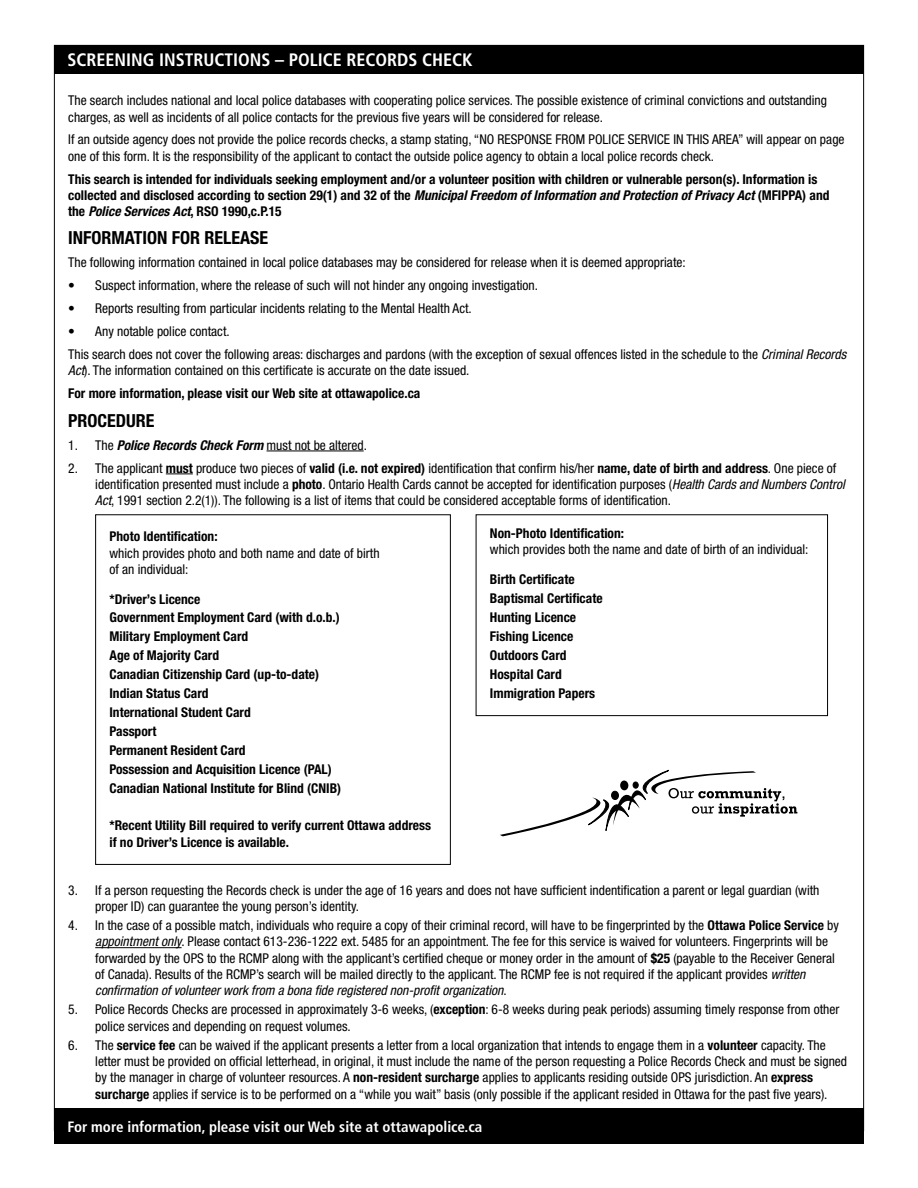
<style>
.page{position:relative;width:918px;height:1188px;background:#fff}
.page>*{position:absolute;margin:0;border:0;box-sizing:border-box;transform-origin:0 0}
.t1{font:700 condensed 18px "Frutiger";color:#fff}
.t2{font:700 condensed 18px "Helvetica Neue LT Std";color:#000}
.t3{font:700 condensed 15px "Frutiger";color:#fff}
.t4{font:condensed 13.5px/16.2px "Helvetica Neue LT Std";color:#000}
.t5{font:700 condensed 13.5px/18.9px "Helvetica Neue LT Std";color:#000}
.s1{font-style:italic}
.s2{font-weight:700}
.s3{font-weight:700;font-style:italic}
</style>
<div class="page">
<hr style="left:267px;top:451px;width:97px;height:1px;background:#000">
<svg style="left:166px;top:474px;width:27px;height:1px"></svg>
<hr style="left:95px;top:947px;width:87px;height:1px;background:#000">
<div style="left:95px;top:514px;width:356px;height:351px;border:1px solid #000"></div>
<div style="left:476px;top:514px;width:352px;height:202px;border:1px solid #000"></div>
<div style="left:54px;top:45px;width:810px;height:29px;background:#000"></div>
<div style="left:54px;top:1108px;width:810px;height:36px;background:#000"></div>
<svg style="left:500px;top:769px;width:297px;height:68px"></svg>
<h1 class="t1" style="left:68px;top:49px;width:406px">SCREENING INSTRUCTIONS – POLICE RECORDS CHECK</h1>
<p class="t4" style="left:68px;top:92px;width:760px">The search includes national and local police databases with cooperating police services. The possible existence of criminal convictions and outstanding charges, as well as incidents of all police contacts for the previous five years will be considered for release.</p>
<p class="t4" style="left:68px;top:132px;width:778px">If an outside agency does not provide the police records checks, a stamp stating, “NO RESPONSE FROM POLICE SERVICE IN THIS AREA” will appear on page one of this form. It is the responsibility of the applicant to contact the outside police agency to obtain a local police records check.</p>
<p class="t5" style="left:68px;top:171px;width:763px;line-height:16.2px">This search is intended for individuals seeking employment and/or a volunteer position with children or vulnerable person(s). Information is collected and disclosed according to section 29(1) and 32 of the <span class="s1">Municipal Freedom of Information and Protection of Privacy Act</span> (MFIPPA) and the <span class="s1">Police Services Act</span>, RSO 1990,c.P.15</p>
<h1 class="t2" style="left:68px;top:227px;width:201px">INFORMATION FOR RELEASE</h1>
<p class="t4" style="left:68px;top:254px;width:619px">The following information contained in local police databases may be considered for release when it is deemed appropriate:</p>
<p class="t4" style="left:68px;top:277px;width:471px">• Suspect information, where the release of such will not hinder any ongoing investigation.</p>
<p class="t4" style="left:68px;top:300px;width:405px">• Reports resulting from particular incidents relating to the Mental Health Act.</p>
<p class="t4" style="left:68px;top:320px;width:780px;line-height:23px">• Any notable police contact.<br>This search does not cover the following areas: discharges and pardons (with the exception of sexual offences listed in the schedule to the <span class="s1">Criminal Records</span></p>
<p class="t4" style="left:68px;top:359px;width:403px;line-height:23px"><span class="s1">Act</span>). The information contained on this certificate is accurate on the date issued.<br><span class="s2">For more information, please visit our Web site at ottawapolice.ca</span></p>
<h1 class="t2" style="left:68px;top:409px;width:88px">PROCEDURE</h1>
<p class="t4" style="left:68px;top:437px;width:300px">1. The <span class="s3">Police Records Check Form</span> must not be altered.</p>
<p class="t4" style="left:95px;top:460px;width:751px;text-indent:-27px">2. The applicant <span class="s2">must</span> produce two pieces of <span class="s2">valid (i.e. not expired)</span> identification that confirm his/her <span class="s2">name, date of birth and address</span>. One piece of identification presented must include a <span class="s2">photo</span>. Ontario Health Cards cannot be accepted for identification purposes (<span class="s1">Health Cards and Numbers Control<br>Act</span>, 1991 section 2.2(1)). The following is a list of items that could be considered acceptable forms of identification.</p>
<p class="t5" style="left:110px;top:527px;width:110px">Photo Identification:</p>
<p class="t4" style="left:110px;top:545px;width:272px">which provides photo and both name and date of birth of an individual:</p>
<p class="t5" style="left:110px;top:589px;width:233px">*Driver’s Licence<br>Government Employment Card (with d.o.b.)<br>Military Employment Card<br>Age of Majority Card<br>Canadian Citizenship Card (up-to-date)<br>Indian Status Card<br>International Student Card<br>Passport<br>Permanent Resident Card<br>Possession and Acquisition Licence (PAL)<br>Canadian National Institute for Blind (CNIB)</p>
<p class="t5" style="left:110px;top:817px;width:323px;line-height:16.2px">*Recent Utility Bill required to verify current Ottawa address if no Driver’s Licence is available.</p>
<p class="t5" style="left:490px;top:524px;width:136px">Non-Photo Identification:</p>
<p class="t4" style="left:490px;top:542px;width:320px">which provides both the name and date of birth of an individual:</p>
<p class="t5" style="left:490px;top:570px;width:114px">Birth Certificate<br>Baptismal Certificate<br>Hunting Licence<br>Fishing Licence<br>Outdoors Card<br>Hospital Card<br>Immigration Papers</p>
<p class="t4" style="left:95px;top:882px;width:726px;text-indent:-27px">3. If a person requesting the Records check is under the age of 16 years and does not have sufficient indentification a parent or legal guardian (with proper ID) can guarantee the young person’s identity.</p>
<p class="t4" style="left:95px;top:917px;width:745px;text-indent:-27px">4. In the case of a possible match, individuals who require a copy of their criminal record, will have to be fingerprinted by the <span class="s2">Ottawa Police Service</span> by <span class="s1">appointment only</span>. Please contact 613-236-1222 ext. 5485 for an appointment. The fee for this service is waived for volunteers. Fingerprints will be forwarded by the OPS to the RCMP along with the applicant’s certified cheque or money order in the amount of <span class="s2">$25</span> (payable to the Receiver General of Canada). Results of the RCMP’s search will be mailed directly to the applicant. The RCMP fee is not required if the applicant provides <span class="s1">written confirmation of volunteer work from a bona fide registered non-profit organization</span>.</p>
<p class="t4" style="left:95px;top:1001px;width:746px;text-indent:-27px">5. Police Records Checks are processed in approximately 3-6 weeks, (<span class="s2">exception</span>: 6-8 weeks during peak periods) assuming timely response from other police services and depending on request volumes.</p>
<p class="t4" style="left:95px;top:1037px;width:753px;text-indent:-27px">6. The <span class="s2">service fee</span> can be waived if the applicant presents a letter from a local organization that intends to engage them in a <span class="s2">volunteer</span> capacity. The letter must be provided on official letterhead, in original, it must include the name of the person requesting a Police Records Check and must be signed by the manager in charge of volunteer resources. A <span class="s2">non-resident surcharge</span> applies to applicants residing outside OPS jurisdiction. An <span class="s2">express surcharge</span> applies if service is to be performed on a “while you wait” basis (only possible if the applicant resided in Ottawa for the past five years).</p>
<p class="t3" style="left:68px;top:1118px;width:416px">For more information, please visit our Web site at ottawapolice.ca</p>
</div>
